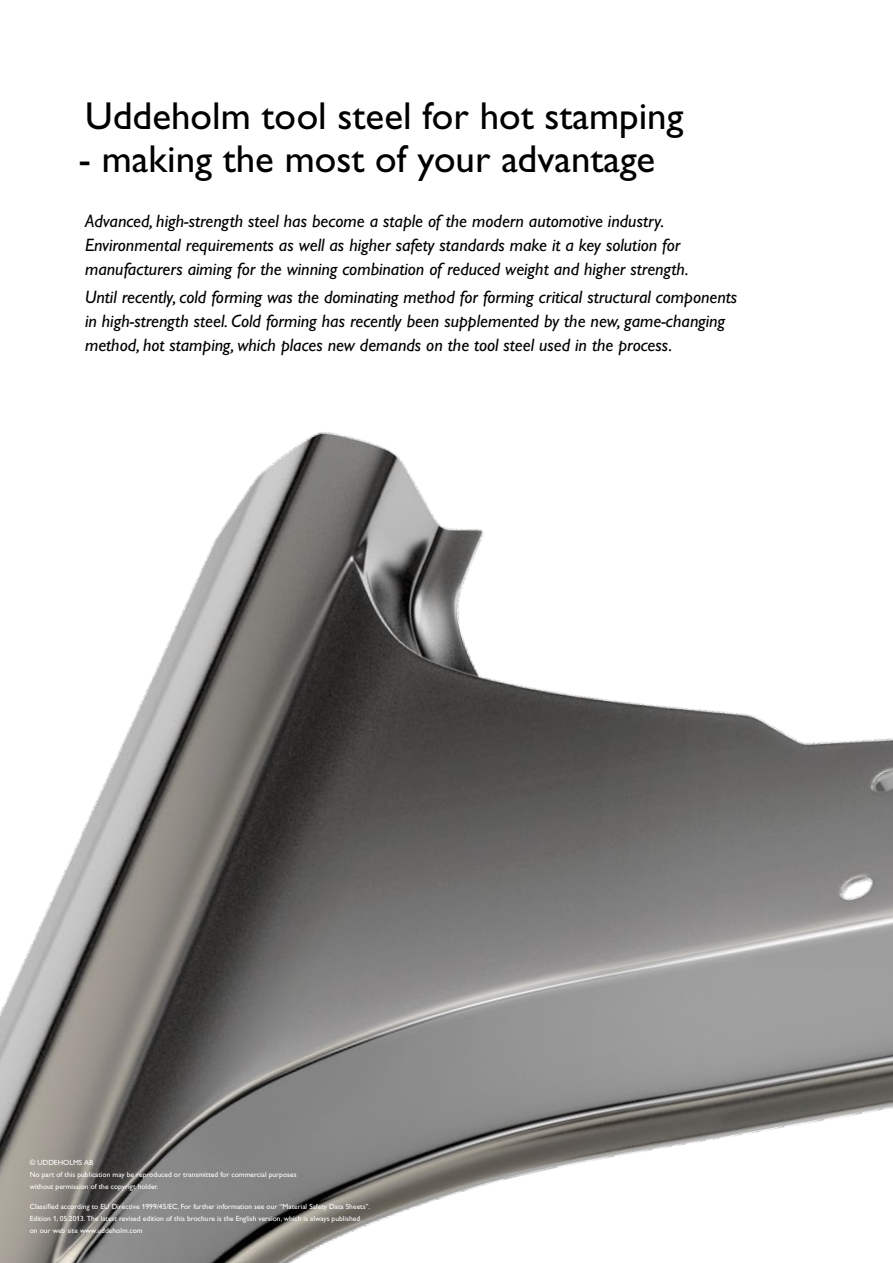
<style>
.page{position:relative;width:893px;height:1263px;background:#fff}
.page>*{position:absolute;margin:0;border:0;box-sizing:border-box;transform-origin:0 0}
.t1{font:39px "Uddeholm Gill";color:#000}
.t2{font:italic 18px/24px "Uddeholm Gill";color:#000}
.t3{font:7.5px/12px "Uddeholm Gill";color:#fff}
</style>
<div class="page">
<img style="left:0;top:432px;width:893px;height:831px">
<h1 class="t1" style="left:85px;top:95px;width:600px">Uddeholm tool steel for hot stamping</h1>
<h1 class="t1" style="left:78px;top:138px;width:578px">- making the most of your advantage</h1>
<p class="t2" style="left:85px;top:209px;width:605px">Advanced, high-strength steel has become a staple of the modern automotive industry.<br>Environmental requirements as well as higher safety standards make it a key solution for manufacturers aiming for the winning combination of reduced weight and higher strength.</p>
<p class="t2" style="left:85px;top:286px;width:654px">Until recently, cold forming was the dominating method for forming critical structural components in high-strength steel. Cold forming has recently been supplemented by the new, game-changing method, hot stamping, which places new demands on the tool steel used in the process.</p>
<p class="t3" style="left:30px;top:1156px;width:268px">© UDDEHOLMS AB<br>No part of this publication may be reproduced or transmitted for commercial purposes without permission of the copyrigt holder.</p>
<p class="t3" style="left:30px;top:1201px;width:342px">Classified according to EU Directive 1999/45/EC. For further information see our “Material Safety Data Sheets”.<br>Edition 1, 05.2013. The latest revised edition of this brochure is the English version, which is always published<br>on our web site www.uddeholm.com</p>
</div>
